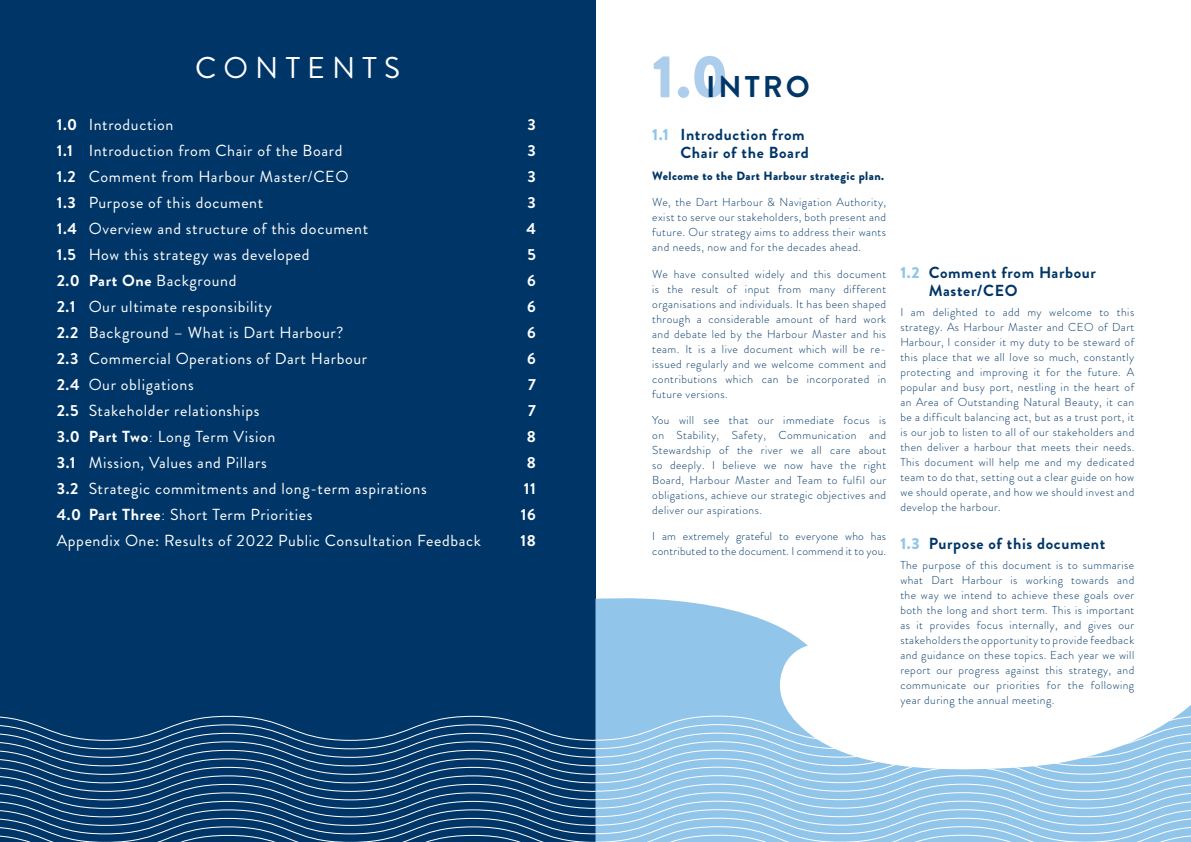
<style>
.page{position:relative;width:1191px;height:842px;background:#fff}
.page>*{position:absolute;margin:0;border:0;box-sizing:border-box;transform-origin:0 0}
.t1{font:30px "Brandon Grotesque";letter-spacing:.24em;color:#fff}
.t2{font:700 30px "Brandon Grotesque";letter-spacing:.1em;color:#003667}
.t3{font:16px "Brandon Grotesque";letter-spacing:.04em;color:#fff}
.t4{font:700 16px/18px "Brandon Grotesque";letter-spacing:.04em;color:#003667;text-align:right}
.t5{font:700 16px "Brandon Grotesque";letter-spacing:.04em;color:#fff}
.t6{font:900 12px "Brandon Grotesque";letter-spacing:.04em;color:#003667}
.t7{font:300 11.5px/15px "Brandon Grotesque";letter-spacing:.04em;color:#003667;text-align:justify}
.t8{font:300 11.5px/15px "Brandon Grotesque";letter-spacing:.02em;color:#003667}
.s1{font-weight:700}
.s2{font-weight:400}
.s3{font-weight:300}
.s4{font-weight:900;font-size:60px;color:#accdeb}
.s5{font-weight:900;color:#92c5ea}
</style>
<div class="page">
<div style="left:0;top:0;width:595px;height:842px;background:#003667"></div>
<svg style="left:595px;top:589px;width:596px;height:126px"></svg>
<svg style="left:0;top:715px;width:1191px;height:127px"></svg>
<h1 class="t1" style="left:195px;top:47px;width:207px">CONTENTS</h1>
<h2 class="t3" style="left:57px;top:113px;width:118px"><span class="s1">1.0</span> Introduction</h2>
<h2 class="t5" style="left:527px;top:113px;width:10px">3</h2>
<h2 class="t3" style="left:57px;top:139px;width:287px"><span class="s1">1.1</span> Introduction from Chair of the Board</h2>
<h2 class="t5" style="left:527px;top:139px;width:10px">3</h2>
<h2 class="t3" style="left:57px;top:165px;width:293px"><span class="s1">1.2</span> Comment from Harbour Master/CEO</h2>
<h2 class="t5" style="left:527px;top:165px;width:10px">3</h2>
<h2 class="t3" style="left:57px;top:191px;width:208px"><span class="s1">1.3</span> Purpose of this document</h2>
<h2 class="t5" style="left:527px;top:191px;width:10px">3</h2>
<h2 class="t3" style="left:57px;top:217px;width:313px"><span class="s1">1.4</span> Overview and structure of this document</h2>
<h2 class="t5" style="left:526px;top:217px;width:11px">4</h2>
<h2 class="t3" style="left:57px;top:243px;width:254px"><span class="s1">1.5</span> How this strategy was developed</h2>
<h2 class="t5" style="left:527px;top:243px;width:10px">5</h2>
<h2 class="t5" style="left:57px;top:269px;width:181px">2.0 Part One <span class="s2">Background</span></h2>
<h2 class="t5" style="left:527px;top:269px;width:10px">6</h2>
<h2 class="t3" style="left:57px;top:295px;width:217px"><span class="s1">2.1</span> Our ultimate responsibility</h2>
<h2 class="t5" style="left:527px;top:295px;width:10px">6</h2>
<h2 class="t3" style="left:57px;top:321px;width:288px"><span class="s1">2.2</span> Background – What is Dart Harbour?</h2>
<h2 class="t5" style="left:527px;top:321px;width:10px">6</h2>
<h2 class="t3" style="left:57px;top:347px;width:312px"><span class="s1">2.3</span> Commercial Operations of Dart Harbour</h2>
<h2 class="t5" style="left:527px;top:347px;width:10px">6</h2>
<h2 class="t3" style="left:57px;top:373px;width:139px"><span class="s1">2.4</span> Our obligations</h2>
<h2 class="t5" style="left:528px;top:373px;width:9px">7</h2>
<h2 class="t3" style="left:57px;top:399px;width:204px"><span class="s1">2.5</span> Stakeholder relationships</h2>
<h2 class="t5" style="left:528px;top:399px;width:9px">7</h2>
<h2 class="t3" style="left:57px;top:425px;width:220px"><span class="s1">3.0 Part Two</span><span class="s3">:</span> Long Term Vision</h2>
<h2 class="t5" style="left:527px;top:425px;width:11px">8</h2>
<h2 class="t3" style="left:57px;top:451px;width:212px"><span class="s1">3.1</span> Mission, Values and Pillars</h2>
<h2 class="t5" style="left:527px;top:451px;width:11px">8</h2>
<h2 class="t3" style="left:57px;top:477px;width:372px"><span class="s1">3.2</span> Strategic commitments and long-term aspirations</h2>
<h2 class="t5" style="left:524px;top:477px;width:14px">11</h2>
<h2 class="t3" style="left:57px;top:503px;width:257px"><span class="s1">4.0 Part Three</span><span class="s3">:</span> Short Term Priorities</h2>
<h2 class="t5" style="left:521px;top:503px;width:16px">16</h2>
<h2 class="t3" style="left:57px;top:529px;width:426px">Appendix One: Results of 2022 Public Consultation Feedback</h2>
<h2 class="t5" style="left:520px;top:529px;width:17px">18</h2>
<h1 class="t2" style="left:652px;top:66px;width:159px"><span class="s4">1.0</span>INTRO</h1>
<h2 class="t4" style="left:652px;top:126px;width:158px"><span class="s5">1.1</span> Introduction from<br>Chair of the Board</h2>
<p class="t6" style="left:652px;top:167px;width:233px">Welcome to the Dart Harbour strategic plan.</p>
<p class="t7" style="left:652px;top:195px;width:235px">We, the Dart Harbour &amp; Navigation Authority, exist to serve our stakeholders, both present and future. Our strategy aims to address their wants and needs, now and for the decades ahead.</p>
<p class="t7" style="left:652px;top:266px;width:235px">We have consulted widely and this document is the result of input from many different organisations and individuals. It has been shaped through a considerable amount of hard work and debate led by the Harbour Master and his team. It is a live document which will be re&shy;issued regularly and we welcome comment and contributions which can be incorporated in future versions.</p>
<p class="t7" style="left:652px;top:412px;width:235px">You will see that our immediate focus is on Stability, Safety, Communication and Stewardship of the river we all care about so deeply. I believe we now have the right Board, Harbour Master and Team to fulfil our obligations, achieve our strategic objectives and deliver our aspirations.</p>
<p class="t8" style="left:652px;top:529px;width:235px">I am extremely grateful to everyone who has contributed to the document. I commend it to you.</p>
<h2 class="t4" style="left:928px;top:263px;width:169px;text-align:left;text-indent:-28px"><span class="s5">1.2</span> Comment from Harbour<br>Master/CEO</h2>
<p class="t7" style="left:900px;top:305px;width:235px">I am delighted to add my welcome to this strategy. As Harbour Master and CEO of Dart Harbour, I consider it my duty to be steward of this place that we all love so much, constantly protecting and improving it for the future. A popular and busy port, nestling in the heart of an Area of Outstanding Natural Beauty, it can be a difficult balancing act, but as a trust port, it is our job to listen to all of our stakeholders and then deliver a harbour that meets their needs.<br>This document will help me and my dedicated team to do that, setting out a clear guide on how we should operate, and how we should invest and develop the harbour.</p>
<h2 class="t4" style="left:900px;top:534px;width:206px"><span class="s5">1.3</span> Purpose of this document</h2>
<p class="t7" style="left:900px;top:558px;width:235px">The purpose of this document is to summarise what Dart Harbour is working towards and the way we intend to achieve these goals over both the long and short term. This is important as it provides focus internally, and gives our stakeholders the opportunity to provide feedback and guidance on these topics. Each year we will report our progress against this strategy, and communicate our priorities for the following year during the annual meeting.</p>
</div>
